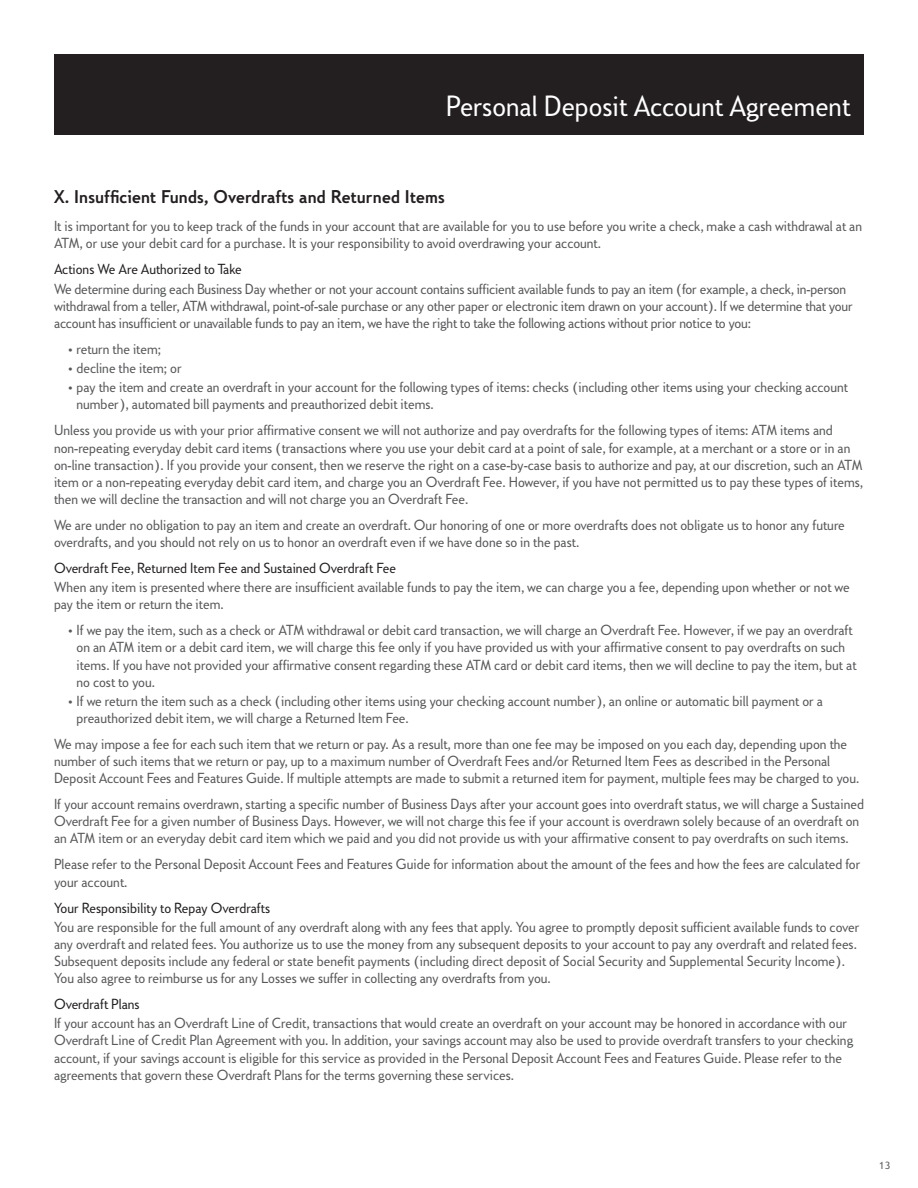
<style>
.page{position:relative;width:918px;height:1188px;background:#fff}
.page>*{position:absolute;margin:0;border:0;box-sizing:border-box;transform-origin:0 0}
.t1{font:28.5px "Citi Sans";color:#fff}
.t2{font:700 18px "Citi Sans";letter-spacing:.01em;color:#231f20}
.t3{font:14.25px/17.1px "Citi Sans";color:#57585a}
.t4{font:14.25px "Citi Sans";color:#231f20}
.t5{font:10.5px "Citi Sans";color:#57585a}
</style>
<div class="page">
<div style="left:54px;top:54px;width:810px;height:81px;background:#231f20"></div>
<h1 class="t1" style="left:446px;top:89px;width:406px">Personal Deposit Account Agreement</h1>
<p class="t2" style="left:54px;top:186px;width:392px">X. Insufficient Funds, Overdrafts and Returned Items</p>
<p class="t3" style="left:54px;top:217px;width:810px">It is important for you to keep track of the funds in your account that are available for you to use before you write a check, make a cash withdrawal at an<br>ATM, or use your debit card for a purchase. It is your responsibility to avoid overdrawing your account.</p>
<p class="t4" style="left:54px;top:261px;width:189px">Actions We Are Authorized to Take</p>
<p class="t3" style="left:54px;top:280px;width:800px">We determine during each Business Day whether or not your account contains sufficient available funds to pay an item (for example, a check, in-person withdrawal from a teller, ATM withdrawal, point-of-sale purchase or any other paper or electronic item drawn on your account). If we determine that your account has insufficient or unavailable funds to pay an item, we have the right to take the following actions without prior notice to you:</p>
<p class="t3" style="left:67px;top:340px;width:95px">• return the item;</p>
<p class="t3" style="left:67px;top:359px;width:116px">• decline the item; or</p>
<p class="t3" style="left:77px;top:379px;width:773px;text-indent:-9px">• pay the item and create an overdraft in your account for the following types of items: checks (including other items using your checking account number), automated bill payments and preauthorized debit items.</p>
<p class="t3" style="left:54px;top:422px;width:811px">Unless you provide us with your prior affirmative consent we will not authorize and pay overdrafts for the following types of items: ATM items and non-repeating everyday debit card items (transactions where you use your debit card at a point of sale, for example, at a merchant or a store or in an on-line transaction). If you provide your consent, then we reserve the right on a case-by-case basis to authorize and pay, at our discretion, such an ATM item or a non-repeating everyday debit card item, and charge you an Overdraft Fee. However, if you have not permitted us to pay these types of items, then we will decline the transaction and will not charge you an Overdraft Fee.</p>
<p class="t3" style="left:54px;top:516px;width:792px">We are under no obligation to pay an item and create an overdraft. Our honoring of one or more overdrafts does not obligate us to honor any future overdrafts, and you should not rely on us to honor an overdraft even if we have done so in the past.</p>
<p class="t4" style="left:54px;top:560px;width:344px">Overdraft Fee, Returned Item Fee and Sustained Overdraft Fee</p>
<p class="t3" style="left:54px;top:578px;width:797px">When any item is presented where there are insufficient available funds to pay the item, we can charge you a fee, depending upon whether or not we pay the item or return the item.</p>
<p class="t3" style="left:77px;top:622px;width:782px;text-indent:-9px">• If we pay the item, such as a check or ATM withdrawal or debit card transaction, we will charge an Overdraft Fee. However, if we pay an overdraft on an ATM item or a debit card item, we will charge this fee only if you have provided us with your affirmative consent to pay overdrafts on such items. If you have not provided your affirmative consent regarding these ATM card or debit card items, then we will decline to pay the item, but at no cost to you.</p>
<p class="t3" style="left:77px;top:692px;width:748px;text-indent:-9px">• If we return the item such as a check (including other items using your checking account number), an online or automatic bill payment or a preauthorized debit item, we will charge a Returned Item Fee.</p>
<p class="t3" style="left:54px;top:735px;width:807px">We may impose a fee for each such item that we return or pay. As a result, more than one fee may be imposed on you each day, depending upon the number of such items that we return or pay, up to a maximum number of Overdraft Fees and/or Returned Item Fees as described in the Personal<br>Deposit Account Fees and Features Guide. If multiple attempts are made to submit a returned item for payment, multiple fees may be charged to you.</p>
<p class="t3" style="left:54px;top:795px;width:812px">If your account remains overdrawn, starting a specific number of Business Days after your account goes into overdraft status, we will charge a Sustained<br>Overdraft Fee for a given number of Business Days. However, we will not charge this fee if your account is overdrawn solely because of an overdraft on an ATM item or an everyday debit card item which we paid and you did not provide us with your affirmative consent to pay overdrafts on such items.</p>
<p class="t3" style="left:54px;top:856px;width:808px">Please refer to the Personal Deposit Account Fees and Features Guide for information about the amount of the fees and how the fees are calculated for your account.</p>
<p class="t4" style="left:54px;top:899px;width:218px">Your Responsibility to Repay Overdrafts</p>
<p class="t3" style="left:54px;top:918px;width:807px">You are responsible for the full amount of any overdraft along with any fees that apply. You agree to promptly deposit sufficient available funds to cover any overdraft and related fees. You authorize us to use the money from any subsequent deposits to your account to pay any overdraft and related fees.<br>Subsequent deposits include any federal or state benefit payments (including direct deposit of Social Security and Supplemental Security Income).<br>You also agree to reimburse us for any Losses we suffer in collecting any overdrafts from you.</p>
<p class="t4" style="left:54px;top:996px;width:87px">Overdraft Plans</p>
<p class="t3" style="left:54px;top:1015px;width:801px">If your account has an Overdraft Line of Credit, transactions that would create an overdraft on your account may be honored in accordance with our Overdraft Line of Credit Plan Agreement with you. In addition, your savings account may also be used to provide overdraft transfers to your checking account, if your savings account is eligible for this service as provided in the Personal Deposit Account Fees and Features Guide. Please refer to the agreements that govern these Overdraft Plans for the terms governing these services.</p>
<p class="t5" style="left:879px;top:1159px;width:13px">13</p>
</div>
